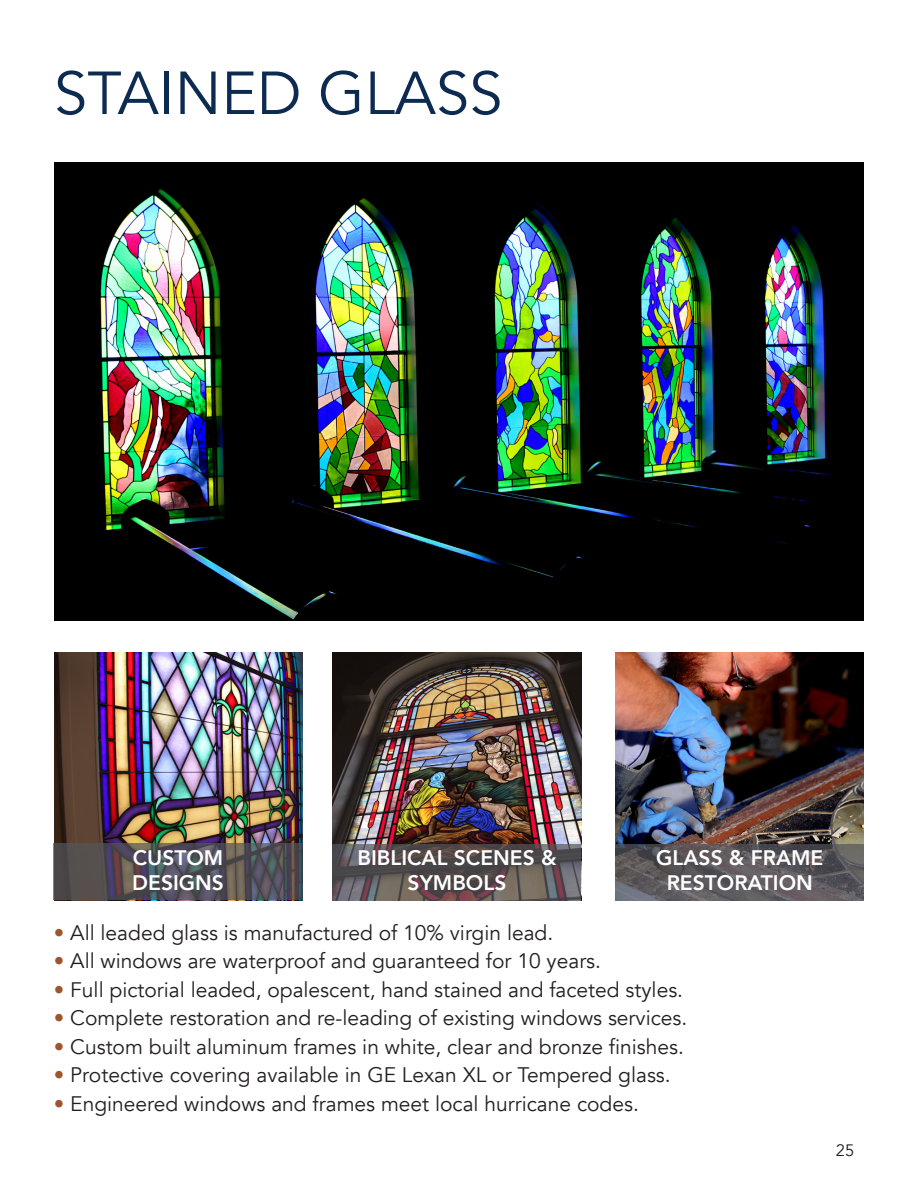
<style>
.page{position:relative;width:918px;height:1188px;background:#fff}
.page>*{position:absolute;margin:0;border:0;box-sizing:border-box;transform-origin:0 0}
.t1{font:60px "Avenir";color:#0d2b51}
.t2{font:21px "Avenir";color:#231f20}
.t3{font:800 21px/25.2px "Avenir";color:#fff;text-align:center}
.t4{font:16.5px "Avenir";color:#231f20}
.s1{color:#9f552b}
</style>
<div class="page">
<img style="left:54px;top:162px;width:810px;height:459px">
<img style="left:54px;top:652px;width:248px;height:249px">
<img style="left:333px;top:652px;width:248px;height:192px">
<img style="left:616px;top:652px;width:248px;height:192px">
<svg style="left:53px;top:843px;width:249px;height:57px;background:#545055"></svg>
<svg style="left:333px;top:844px;width:248px;height:57px;background:#5c5354"></svg>
<svg style="left:616px;top:844px;width:248px;height:57px;background:#5c595d"></svg>
<p class="t1" style="left:54px;top:58px;width:450px">STAINED GLASS</p>
<p class="t3" style="left:133px;top:845px;width:92px">CUSTOM</p>
<p class="t3" style="left:132px;top:870px;width:93px">DESIGNS</p>
<p class="t3" style="left:357px;top:845px;width:201px">BIBLICAL SCENES &amp;<br>SYMBOLS</p>
<p class="t3" style="left:656px;top:845px;width:169px">GLASS &amp; FRAME</p>
<p class="t3" style="left:667px;top:871px;width:148px">RESTORATION</p>
<p class="t2" style="left:54px;top:920px;width:501px"><span class="s1">•</span> All leaded glass is manufactured of 10% virgin lead.</p>
<p class="t2" style="left:54px;top:948px;width:549px"><span class="s1">•</span> All windows are waterproof and guaranteed for 10 years.</p>
<p class="t2" style="left:54px;top:977px;width:631px"><span class="s1">•</span> Full pictorial leaded, opalescent, hand stained and faceted styles.</p>
<p class="t2" style="left:54px;top:1005px;width:635px"><span class="s1">•</span> Complete restoration and re-leading of existing windows services.</p>
<p class="t2" style="left:54px;top:1034px;width:631px"><span class="s1">•</span> Custom built aluminum frames in white, clear and bronze finishes.</p>
<p class="t2" style="left:54px;top:1062px;width:618px"><span class="s1">•</span> Protective covering available in GE Lexan XL or Tempered glass.</p>
<p class="t2" style="left:54px;top:1091px;width:586px"><span class="s1">•</span> Engineered windows and frames meet local hurricane codes.</p>
<p class="t4" style="left:836px;top:1140px;width:20px">25</p>
</div>
